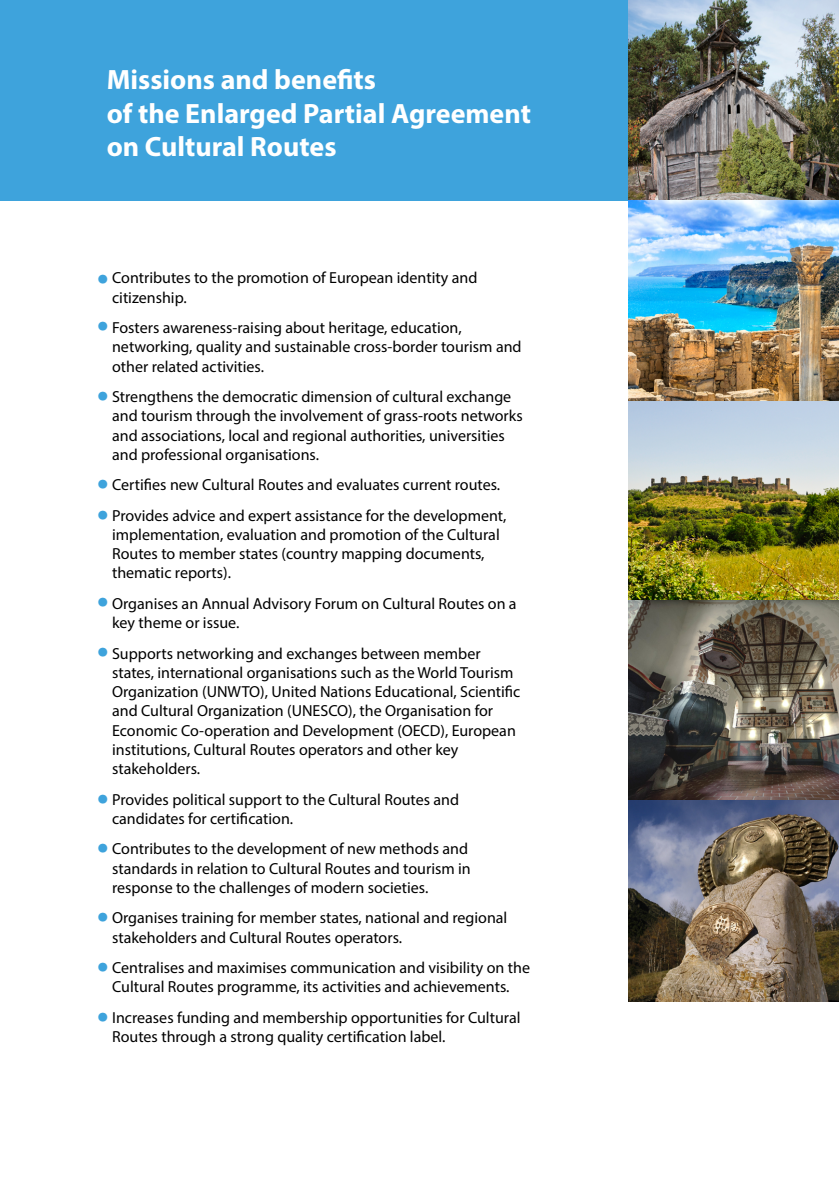
<style>
.page{position:relative;width:840px;height:1191px;background:#fff}
.page>*{position:absolute;margin:0;border:0;box-sizing:border-box;transform-origin:0 0}
.t1{font:700 34px/50.4px "Myriad Pro";color:#3ea3dc}
.t2{font:700 28px/33.6px "Myriad Pro";color:#fff}
.t3{font:16px/19.2px "Myriad Pro";color:#000}
</style>
<div class="page">
<div style="left:0;top:0;width:629px;height:200px;background:#3ea3dc"></div>
<img style="left:628px;top:0;width:210px;height:1001px">
<h2 class="t2" style="left:107px;top:62px;width:425px">Missions and benefits<br>of the Enlarged Partial Agreement on Cultural Routes</h2>
<p class="t3" style="left:112px;top:268px;width:367px">Contributes to the promotion of European identity and citizenship.</p>
<p class="t3" style="left:112px;top:318px;width:411px">Fosters awareness-raising about heritage, education, networking, quality and sustainable cross-border tourism and other related activities.</p>
<p class="t3" style="left:112px;top:387px;width:412px">Strengthens the democratic dimension of cultural exchange and tourism through the involvement of grass-roots networks and associations, local and regional authorities, universities and professional organisations.</p>
<p class="t3" style="left:112px;top:469px;width:395px;line-height:30.6px">Certifies new Cultural Routes and evaluates current routes.<br>Provides advice and expert assistance for the development,</p>
<p class="t3" style="left:112px;top:525px;width:389px">implementation, evaluation and promotion of the Cultural<br>Routes to member states (country mapping documents, thematic reports).</p>
<p class="t3" style="left:112px;top:594px;width:406px">Organises an Annual Advisory Forum on Cultural Routes on a key theme or issue.</p>
<p class="t3" style="left:112px;top:643px;width:409px">Supports networking and exchanges between member states, international organisations such as the World Tourism Organization (UNWTO), United Nations Educational, Scientific and Cultural Organization (UNESCO), the Organisation for Economic Co-operation and Development (OECD), European institutions, Cultural Routes operators and other key stakeholders.</p>
<p class="t3" style="left:112px;top:789px;width:348px">Provides political support to the Cultural Routes and candidates for certification.</p>
<p class="t3" style="left:112px;top:839px;width:360px">Contributes to the development of new methods and standards in relation to Cultural Routes and tourism in response to the challenges of modern societies.</p>
<p class="t3" style="left:112px;top:908px;width:396px">Organises training for member states, national and regional stakeholders and Cultural Routes operators.</p>
<p class="t3" style="left:112px;top:958px;width:419px">Centralises and maximises communication and visibility on the<br>Cultural Routes programme, its activities and achievements.</p>
<p class="t3" style="left:112px;top:1007px;width:409px">Increases funding and membership opportunities for Cultural<br>Routes through a strong quality certification label.</p>
<h1 class="t1" style="left:97px;top:252px;width:13px;line-height:47.2px">• •</h1>
<h1 class="t1" style="left:97px;top:367px;width:13px">•</h1>
<h1 class="t1" style="left:97px;top:464px;width:13px;line-height:31.2px">• •</h1>
<h1 class="t1" style="left:97px;top:574px;width:13px">• •</h1>
<h1 class="t1" style="left:97px;top:771px;width:13px;line-height:48.6px">• •</h1>
<h1 class="t1" style="left:97px;top:887px;width:13px;text-align:justify">• • •</h1>
</div>
